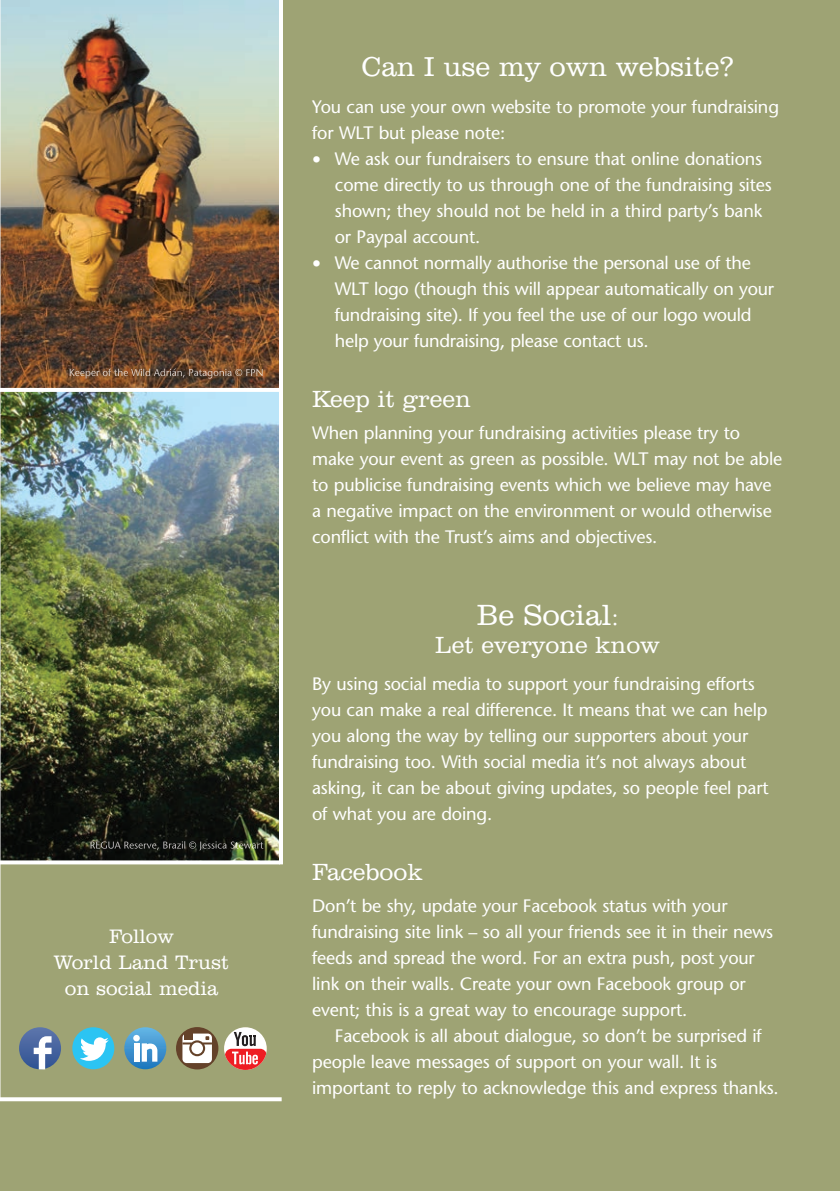
<style>
.page{position:relative;width:840px;height:1191px;background:#fff}
.page>*{position:absolute;margin:0;border:0;box-sizing:border-box;transform-origin:0 0}
.t1{font:300 30px "Clarendon BT";color:#fff}
.t2{font:300 28px "Clarendon BT";color:#fff}
.t3{font:300 24px "Clarendon BT";color:#fff}
.t4{font:300 20px/26px "Clarendon BT";color:#fff;text-align:center}
.t5{font:18px/26px "Stone Sans";letter-spacing:-.01em;color:#fff}
.s1{font-family:"Calibri";font-weight:700}
.s2{font-size:24px}
</style>
<div class="page">
<div style="left:0;top:0;width:839px;height:1191px;background:#9ea374"></div>
<hr style="left:0;top:0;width:1px;height:1191px;background:#0f6766">
<svg style="left:1px;top:1097px;width:280px;height:4px"></svg>
<img style="left:1px;top:392px;width:278px;height:468px">
<img style="left:1px;top:0;width:278px;height:388px">
<div style="left:72px;top:1027px;width:42px;height:42px;background:#2bc4f3;border-radius:50%"></div>
<svg style="left:80px;top:1037px;width:29px;height:23px"></svg>
<svg style="left:19px;top:1027px;width:42px;height:42px"></svg>
<svg style="left:34px;top:1036px;width:17px;height:33px"></svg>
<div style="left:224px;top:1027px;width:42px;height:43px;background:#fff;border-radius:50%"></div>
<svg style="left:225px;top:1032px;width:41px;height:38px"></svg>
<svg style="left:124px;top:1027px;width:42px;height:42px"></svg>
<div style="left:134px;top:1043px;width:5px;height:18px;background:#fff"></div>
<svg style="left:142px;top:1043px;width:15px;height:18px"></svg>
<div style="left:133px;top:1035px;width:7px;height:6px;background:#fff;border-radius:50%"></div>
<div style="left:176px;top:1027px;width:42px;height:42px;background:#64422a;border-radius:50%"></div>
<div style="left:182px;top:1033px;width:30px;height:30px;background:#fff;border-radius:4px"></div>
<svg style="left:182px;top:1031px;width:30px;height:25px"></svg>
<svg style="left:1px;top:860px;width:278px;height:4px"></svg>
<hr style="left:0;top:0;width:1px;height:1101px;background:#fff">
<hr style="left:0;top:388px;width:280px;height:4px;background:#fff">
<hr style="left:279px;top:0;width:4px;height:864px;background:#fff">
<img style="left:70px;top:369px;width:95px;height:9px">
<img style="left:90px;top:841px;width:86px;height:9px">
<p class="t4" style="left:54px;top:925px;width:177px">Follow<br>World Land Trust on social media</p>
<h2 class="t2" style="left:361px;top:57px;width:373px">Can I use my own website?</h2>
<p class="t5" style="left:312px;top:95px;width:468px">You can use your own website to promote your fundraising for WLT but please note:</p>
<p class="t5" style="left:334px;top:147px;width:438px;text-indent:-23px"><span class="s1">•</span> We ask our fundraisers to ensure that online donations come directly to us through one of the fundraising sites shown; they should not be held in a third party’s bank or Paypal account.</p>
<p class="t5" style="left:334px;top:251px;width:440px;text-indent:-23px"><span class="s1">•</span> We cannot normally authorise the personal use of the WLT logo (though this will appear automatically on your fundraising site). If you feel the use of our logo would help your fundraising, please contact us.</p>
<h3 class="t3" style="left:312px;top:391px;width:160px">Keep it green</h3>
<p class="t5" style="left:312px;top:421px;width:471px">When planning your fundraising activities please try to make your event as green as possible. WLT may not be able to publicise fundraising events which we believe may have a negative impact on the environment or would otherwise conflict with the Trust’s aims and objectives.</p>
<h1 class="t1" style="left:476px;top:604px;width:143px">Be Social<span class="s2">:</span></h1>
<h3 class="t3" style="left:435px;top:636px;width:226px">Let everyone know</h3>
<p class="t5" style="left:312px;top:672px;width:457px">By using social media to support your fundraising efforts you can make a real difference. It means that we can help you along the way by telling our supporters about your fundraising too. With social media it’s not always about asking, it can be about giving updates, so people feel part of what you are doing.</p>
<h3 class="t3" style="left:312px;top:864px;width:112px">Facebook</h3>
<p class="t5" style="left:312px;top:894px;width:462px">Don’t be shy, update your Facebook status with your fundraising site link – so all your friends see it in their news feeds and spread the word. For an extra push, post your link on their walls. Create your own Facebook group or event; this is a great way to encourage support.</p>
<p class="t5" style="left:312px;top:1024px;width:468px;text-indent:23px">Facebook is all about dialogue, so don’t be surprised if people leave messages of support on your wall. It is important to reply to acknowledge this and express thanks.</p>
</div>
